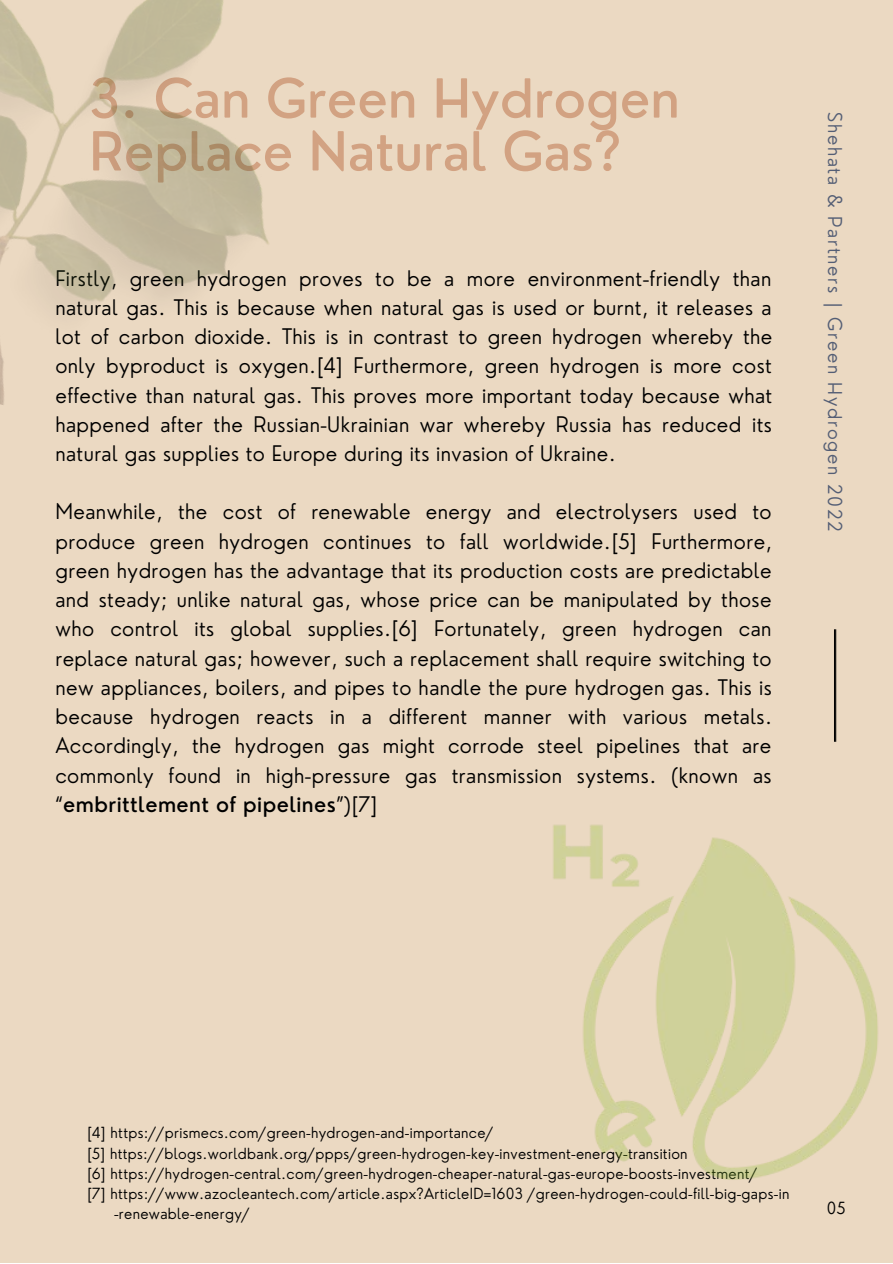
<style>
.page{position:relative;width:893px;height:1264px;background:#fff}
.page>*{position:absolute;margin:0;border:0;box-sizing:border-box;transform-origin:0 0}
.t1{font:500 52.5px/52.8px "Nourd";color:#d2a282}
.t2{font:300 21px/29.2px "Nourd";letter-spacing:.02em;color:#000;text-align:justify}
.t3{font:300 18.75px "Nourd";letter-spacing:.09em;color:#545e75}
.t4{font:300 16.35px "Nourd";color:#000}
.t5{font:300 15px "Nourd";letter-spacing:.02em;color:#000}
.s1{font-weight:500}
</style>
<div class="page">
<div style="left:0;top:0;width:892px;height:1262px;background:#ebd9c2"></div>
<hr style="left:835px;top:629px;width:1px;height:112px;background:#000">
<img style="left:553px;top:824px;width:325px;height:356px">
<hr style="left:833px;top:629px;width:2px;height:112px;background:#000">
<img style="left:0;top:0;width:269px;height:405px">
<h1 class="t1" style="left:89px;top:71px;width:592px">3. Can Green Hydrogen<br>Replace Natural Gas?</h1>
<p class="t2" style="left:55px;top:263px;width:718px">Firstly, green hydrogen proves to be a more environment-friendly than natural gas. This is because when natural gas is used or burnt, it releases a lot of carbon dioxide. This is in contrast to green hydrogen whereby the only byproduct is oxygen.[4] Furthermore, green hydrogen is more cost effective than natural gas. This proves more important today because what happened after the Russian-Ukrainian war whereby Russia has reduced its natural gas supplies to Europe during its invasion of Ukraine.</p>
<p class="t2" style="left:55px;top:497px;width:718px">Meanwhile, the cost of renewable energy and electrolysers used to produce green hydrogen continues to fall worldwide.[5] Furthermore, green hydrogen has the advantage that its production costs are predictable and steady; unlike natural gas, whose price can be manipulated by those who control its global supplies.[6] Fortunately, green hydrogen can replace natural gas; however, such a replacement shall require switching to new appliances, boilers, and pipes to handle the pure hydrogen gas. This is because hydrogen reacts in a different manner with various metals.<br>Accordingly, the hydrogen gas might corrode steel pipelines that are commonly found in high-pressure gas transmission systems. (known as “<span class="s1">embrittlement of pipelines</span>”)[7]</p>
<p class="t3" style="left:846px;top:112px;width:421px;rotate:90deg">Shehata &amp; Partners | Green Hydrogen 2022</p>
<p class="t5" style="left:87px;top:1123px;width:408px">[4] https://prismecs.com/green-hydrogen-and-importance/</p>
<p class="t5" style="left:87px;top:1143px;width:602px">[5] https://blogs.worldbank.org/ppps/green-hydrogen-key-investment-energy-transition</p>
<p class="t5" style="left:87px;top:1163px;width:672px">[6] https://hydrogen-central.com/green-hydrogen-cheaper-natural-gas-europe-boosts-investment/</p>
<p class="t5" style="left:87px;top:1183px;width:703px">[7] https://www.azocleantech.com/article.aspx?ArticleID=1603 /green-hydrogen-could-fill-big-gaps-in</p>
<p class="t5" style="left:114px;top:1204px;width:137px">-renewable-energy/</p>
<p class="t4" style="left:826px;top:1197px;width:20px">05</p>
</div>
